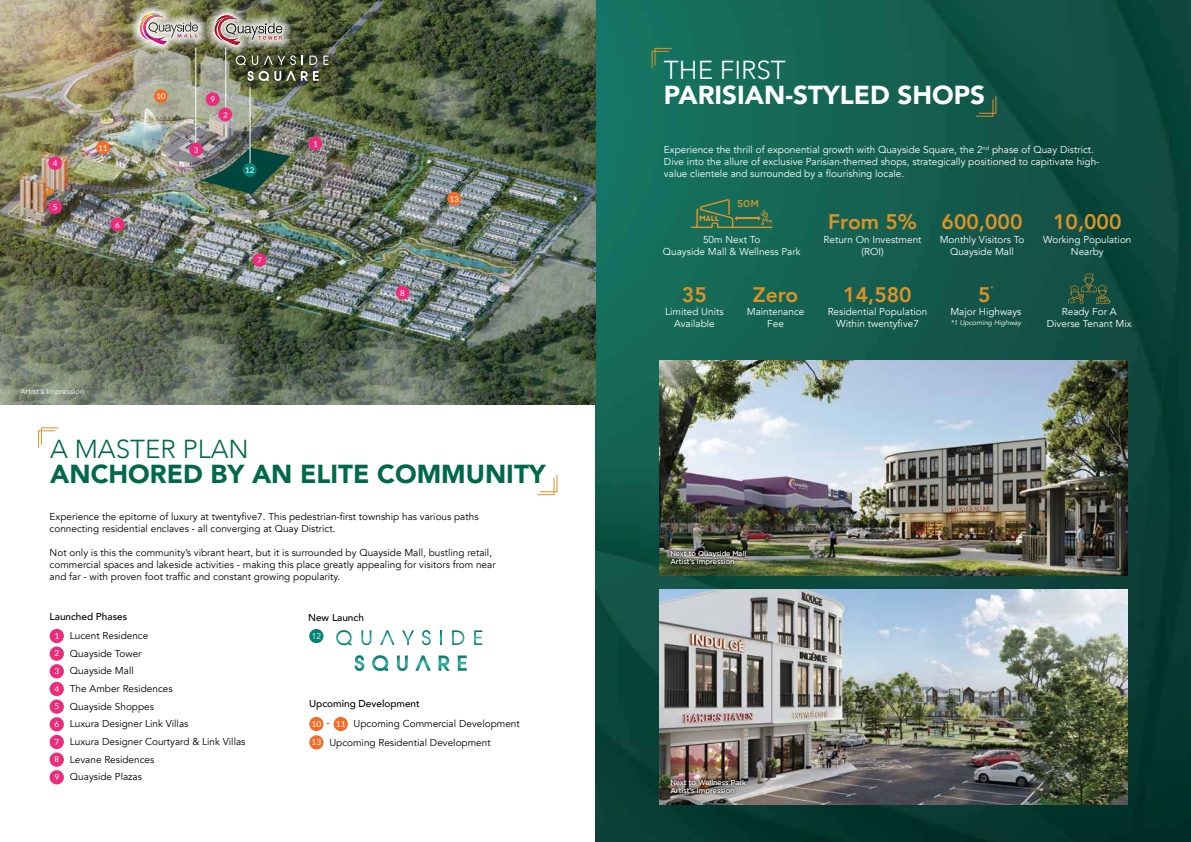
<style>
.page{position:relative;width:1191px;height:842px;background:#fff}
.page>*{position:absolute;margin:0;border:0;box-sizing:border-box;transform-origin:0 0}
.t1{font:900 26px "Avenir";color:#006949}
.t2{font:900 26px "Avenir";color:#fff}
.t3{font:300 26px "Avenir";color:#006949}
.t4{font:300 26px "Avenir";color:#fff}
.t5{font:800 21px "Avenir";color:#dc9427}
.t6{font:10px/17.7px "Avenir";color:#000}
.t7{font:10px/12px "Avenir";color:#fff;text-align:center}
.t8{font:500 10px "Avenir";color:#000}
.t9{font:500 9.9px "Gotham";color:#df9627}
.t10{font:8.3px/17.7px "Lato";color:#fff;text-align:justify}
.t11{font:8.3px "Avenir";color:#fff}
.t12{font:8px "Lato";color:#fff}
.t13{font:7px/8.4px "Gotham";color:#fff}
.t14{font:italic 7px "Avenir";color:#fff}
.t15{font:7px "Avenir";color:#dc9427}
.s1{font-size:10.4px;color:#512a63}
</style>
<div class="page">
<img style="left:596px;top:0;width:595px;height:842px">
<img style="left:0;top:0;width:596px;height:405px">
<img style="left:659px;top:361px;width:468px;height:214px">
<img style="left:659px;top:589px;width:468px;height:215px">
<svg style="left:668px;top:548px;width:81px;height:20px;background:#4b5140"></svg>
<svg style="left:668px;top:777px;width:80px;height:20px;background:#6b615b"></svg>
<div style="left:231px;top:50px;width:102px;height:36px;background:#000;opacity:.95"></div>
<svg style="left:247px;top:71px;width:72px;height:10px"></svg>
<svg style="left:236px;top:55px;width:10px;height:10px"></svg>
<svg style="left:252px;top:56px;width:6px;height:9px"></svg>
<svg style="left:264px;top:55px;width:32px;height:10px"></svg>
<svg style="left:309px;top:56px;width:8px;height:9px"></svg>
<svg style="left:323px;top:56px;width:6px;height:9px"></svg>
<div style="left:48px;top:200px;width:14px;height:14px;background:#ee2a7b;border-radius:50%"></div>
<div style="left:252px;top:253px;width:14px;height:14px;background:#ee2a7b;border-radius:50%"></div>
<div style="left:396px;top:286px;width:13px;height:13px;background:#ee2a7b;border-radius:50%"></div>
<div style="left:111px;top:218px;width:13px;height:13px;background:#ee2a7b;border-radius:50%"></div>
<div style="left:154px;top:89px;width:14px;height:14px;background:#f36c27;border-radius:50%"></div>
<div style="left:96px;top:141px;width:14px;height:13px;background:#f36c27;border-radius:50%"></div>
<div style="left:447px;top:192px;width:14px;height:13px;background:#f36c27;border-radius:50%"></div>
<div style="left:48px;top:156px;width:14px;height:14px;background:#ee2a7b;border-radius:50%"></div>
<div style="left:308px;top:137px;width:14px;height:13px;background:#ee2a7b;border-radius:50%"></div>
<div style="left:206px;top:92px;width:13px;height:14px;background:#ee2a7b;border-radius:50%"></div>
<hr style="left:195px;top:48px;width:1px;height:98px;background:#fff">
<hr style="left:225px;top:48px;width:1px;height:66px;background:#fff">
<hr style="left:250px;top:87px;width:1px;height:83px;background:#fff">
<div style="left:189px;top:143px;width:14px;height:13px;background:#ee2a7b;border-radius:50%"></div>
<div style="left:218px;top:108px;width:14px;height:13px;background:#ee2a7b;border-radius:50%"></div>
<svg style="left:131px;top:4px;width:76px;height:50px;background:#92906f"></svg>
<svg style="left:140px;top:13px;width:58px;height:31px;background:#c2afa9"></svg>
<svg style="left:205px;top:6px;width:87px;height:49px;background:#727758"></svg>
<svg style="left:215px;top:15px;width:67px;height:30px;background:#b1a197"></svg>
<img style="left:194px;top:148px;width:96px;height:46px">
<div style="left:243px;top:163px;width:14px;height:14px;background:#048276;border-radius:50%"></div>
<svg style="left:38px;top:427px;width:21px;height:21px"></svg>
<div style="left:50px;top:629px;width:14px;height:14px;background:#ee2a7b;border-radius:50%"></div>
<div style="left:50px;top:646px;width:14px;height:15px;background:#ee2a7b;border-radius:50%"></div>
<div style="left:50px;top:664px;width:14px;height:14px;background:#ee2a7b;border-radius:50%"></div>
<div style="left:50px;top:682px;width:14px;height:14px;background:#ee2a7b;border-radius:50%"></div>
<div style="left:50px;top:699px;width:14px;height:15px;background:#ee2a7b;border-radius:50%"></div>
<div style="left:50px;top:717px;width:14px;height:14px;background:#ee2a7b;border-radius:50%"></div>
<div style="left:50px;top:735px;width:14px;height:14px;background:#ee2a7b;border-radius:50%"></div>
<div style="left:50px;top:752px;width:14px;height:15px;background:#ee2a7b;border-radius:50%"></div>
<div style="left:50px;top:770px;width:14px;height:14px;background:#ee2a7b;border-radius:50%"></div>
<div style="left:309px;top:717px;width:14px;height:14px;background:#f36c27;border-radius:50%"></div>
<div style="left:309px;top:629px;width:14px;height:14px;background:#048276;border-radius:50%"></div>
<div style="left:333px;top:717px;width:15px;height:14px;background:#f36c27;border-radius:50%"></div>
<div style="left:309px;top:735px;width:14px;height:14px;background:#f36c27;border-radius:50%"></div>
<svg style="left:354px;top:655px;width:10px;height:16px"></svg>
<svg style="left:372px;top:655px;width:16px;height:16px"></svg>
<svg style="left:397px;top:655px;width:11px;height:16px"></svg>
<svg style="left:415px;top:655px;width:16px;height:16px"></svg>
<svg style="left:438px;top:655px;width:12px;height:16px"></svg>
<svg style="left:458px;top:655px;width:9px;height:16px"></svg>
<svg style="left:336px;top:630px;width:16px;height:15px"></svg>
<svg style="left:361px;top:630px;width:10px;height:15px"></svg>
<svg style="left:380px;top:630px;width:14px;height:15px"></svg>
<svg style="left:402px;top:630px;width:12px;height:15px"></svg>
<svg style="left:422px;top:630px;width:9px;height:15px"></svg>
<svg style="left:440px;top:630px;width:2px;height:15px"></svg>
<svg style="left:452px;top:630px;width:12px;height:15px"></svg>
<svg style="left:474px;top:630px;width:8px;height:15px"></svg>
<svg style="left:537px;top:474px;width:20px;height:21px"></svg>
<svg style="left:691px;top:199px;width:81px;height:29px;background:#3a724f"></svg>
<svg style="left:652px;top:48px;width:20px;height:21px"></svg>
<svg style="left:975px;top:96px;width:21px;height:21px"></svg>
<svg style="left:1068px;top:274px;width:42px;height:30px"></svg>
<p class="t12" style="left:53px;top:159px;width:6px">4</p>
<p class="t12" style="left:53px;top:203px;width:6px">5</p>
<p class="t12" style="left:98px;top:143px;width:11px">11</p>
<p class="t12" style="left:115px;top:220px;width:6px">6</p>
<p class="t12" style="left:156px;top:92px;width:11px">10</p>
<p class="t12" style="left:194px;top:145px;width:6px">3</p>
<p class="t12" style="left:210px;top:95px;width:6px">9</p>
<p class="t12" style="left:223px;top:110px;width:6px">2</p>
<p class="t12" style="left:245px;top:166px;width:11px">12</p>
<p class="t12" style="left:257px;top:256px;width:6px">7</p>
<p class="t13" style="left:20px;top:387px;width:66px">Artist’s Impression</p>
<p class="t12" style="left:313px;top:139px;width:6px">1</p>
<p class="t12" style="left:400px;top:289px;width:6px">8</p>
<p class="t12" style="left:449px;top:194px;width:11px">13</p>
<h1 class="t3" style="left:50px;top:434px;width:200px">A MASTER PLAN</h1>
<h1 class="t1" style="left:50px;top:452px;width:497px">ANCHORED BY AN ELITE COMMUNITY</h1>
<p class="t6" style="left:50px;top:511px;width:430px;line-height:12px">Experience the epitome of luxury at twentyfive7. This pedestrian-first township has various paths connecting residential enclaves - all converging at Quay District.</p>
<p class="t6" style="left:50px;top:547px;width:447px;line-height:12px">Not only is this the community’s vibrant heart, but it is surrounded by Quayside Mall, bustling retail, commercial spaces and lakeside activities - making this place greatly appealing for visitors from near and far - with proven foot traffic and constant growing popularity.</p>
<p class="t8" style="left:50px;top:608px;width:79px">Launched Phases</p>
<p class="t6" style="left:70px;top:627px;width:177px">Lucent Residence<br>Quayside Tower<br>Quayside Mall<br>The Amber Residences<br>Quayside Shoppes<br>Luxura Designer Link Villas<br>Luxura Designer Courtyard &amp; Link Villas<br>Levane Residences<br>Quayside Plazas</p>
<p class="t10" style="left:54px;top:627px;width:6px">1<br>2<br>3<br>4<br>5<br>6<br>7<br>8<br>9</p>
<p class="t8" style="left:308px;top:608px;width:57px">New Launch</p>
<p class="t11" style="left:312px;top:631px;width:11px">12</p>
<p class="t8" style="left:309px;top:694px;width:112px">Upcoming Development</p>
<p class="t10" style="left:311px;top:715px;width:11px">10</p>
<p class="t6" style="left:326px;top:714px;width:195px;line-height:19px"><span class="s1">-</span> Upcoming Commercial Development<br>Upcoming Residential Development</p>
<p class="t10" style="left:336px;top:715px;width:11px">11</p>
<p class="t10" style="left:311px;top:733px;width:11px">13</p>
<h1 class="t4" style="left:664px;top:54px;width:123px">THE FIRST</h1>
<h1 class="t2" style="left:664px;top:72px;width:323px">PARISIAN-STYLED SHOPS</h1>
<p class="t7" style="left:664px;top:144px;width:437px;text-align:left">Experience the thrill of exponential growth with Quayside Square, the 2<sup>nd</sup> phase of Quay District.<br>Dive into the allure of exclusive Parisian-themed shops, strategically positioned to capitivate high&shy;value clientele and surrounded by a flourishing locale.</p>
<p class="t9" style="left:737px;top:198px;width:23px">50M</p>
<p class="t7" style="left:663px;top:234px;width:139px">50m Next To<br>Quayside Mall &amp; Wellness Park</p>
<h2 class="t5" style="left:828px;top:205px;width:90px">From 5%</h2>
<p class="t7" style="left:823px;top:234px;width:100px">Return On Investment (ROI)</p>
<h2 class="t5" style="left:941px;top:205px;width:82px">600,000</h2>
<p class="t7" style="left:939px;top:234px;width:86px">Monthly Visitors To<br>Quayside Mall</p>
<h2 class="t5" style="left:1053px;top:205px;width:70px">10,000</h2>
<p class="t7" style="left:1043px;top:234px;width:90px">Working Population<br>Nearby</p>
<h2 class="t5" style="left:682px;top:278px;width:26px">35</h2>
<h2 class="t5" style="left:753px;top:278px;width:47px">Zero</h2>
<h2 class="t5" style="left:843px;top:278px;width:70px">14,580</h2>
<h2 class="t5" style="left:978px;top:278px;width:14px">5</h2>
<p class="t15" style="left:990px;top:284px;width:5px">*</p>
<p class="t7" style="left:665px;top:306px;width:60px">Limited Units<br>Available</p>
<p class="t7" style="left:746px;top:306px;width:59px">Maintenance<br>Fee</p>
<p class="t7" style="left:827px;top:306px;width:101px">Residential Population<br>Within twentyfive7</p>
<p class="t7" style="left:950px;top:306px;width:73px">Major Highways</p>
<p class="t14" style="left:950px;top:318px;width:72px">*1 Upcoming Highway</p>
<p class="t7" style="left:1046px;top:306px;width:86px">Ready For A<br>Diverse Tenant Mix</p>
<p class="t13" style="left:670px;top:549px;width:77px">Next to Quayside Mall<br>Artist’s Impression</p>
<p class="t13" style="left:670px;top:778px;width:77px">Next to Wellness Park<br>Artist’s Impression</p>
</div>
